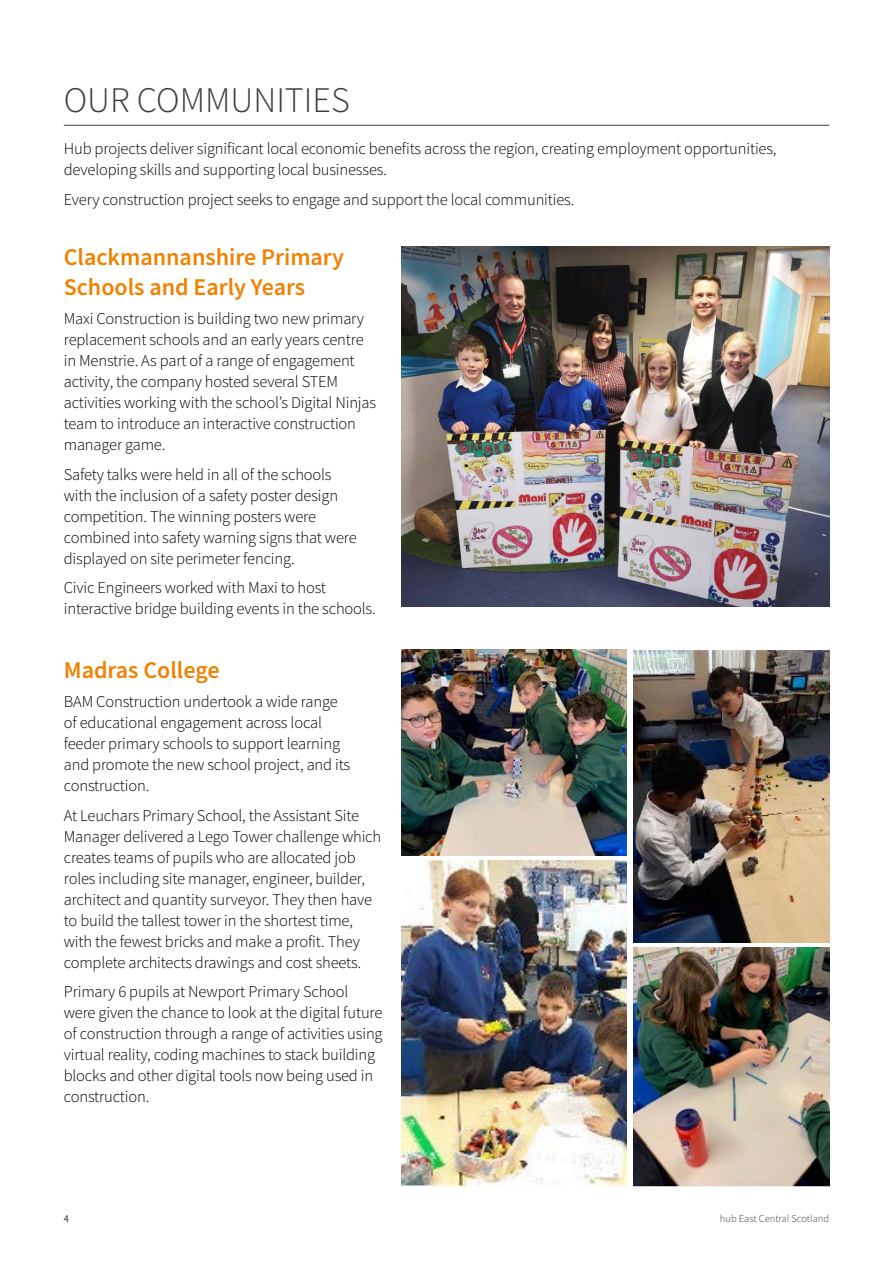
<style>
.page{position:relative;width:893px;height:1263px;background:#fff}
.page>*{position:absolute;margin:0;border:0;box-sizing:border-box;transform-origin:0 0}
.t1{font:300 36px "Source Sans Pro";color:#3c3c3b}
.t2{font:600 24px/30px "Source Sans Pro";color:#f08100}
.t3{font:300 16.5px/21px "Source Sans Pro";letter-spacing:-.01em;color:#000}
.t4{font:300 10.5px "Source Sans Pro";color:#3c3c3b}
.t5{font:10.5px "Source Sans Pro";color:#3c3c3b}
</style>
<div class="page">
<hr style="left:64px;top:125px;width:765px;height:1px;background:#3c3c3b">
<img style="left:401px;top:247px;width:428px;height:360px">
<img style="left:634px;top:948px;width:195px;height:238px">
<img style="left:401px;top:861px;width:225px;height:325px">
<img style="left:634px;top:649px;width:195px;height:294px">
<img style="left:401px;top:649px;width:225px;height:206px">
<h1 class="t1" style="left:64px;top:78px;width:287px">OUR COMMUNITIES</h1>
<p class="t3" style="left:64px;top:138px;width:714px">Hub projects deliver significant local economic benefits across the region, creating employment opportunities, developing skills and supporting local businesses.</p>
<p class="t3" style="left:64px;top:189px;width:512px">Every construction project seeks to engage and support the local communities.</p>
<h2 class="t2" style="left:64px;top:241px;width:282px">Clackmannanshire Primary<br>Schools and Early Years</h2>
<p class="t3" style="left:64px;top:308px;width:314px">Maxi Construction is building two new primary replacement schools and an early years centre in Menstrie. As part of a range of engagement activity, the company hosted several STEM activities working with the school’s Digital Ninjas team to introduce an interactive construction manager game.</p>
<p class="t3" style="left:64px;top:464px;width:294px">Safety talks were held in all of the schools with the inclusion of a safety poster design competition. The winning posters were combined into safety warning signs that were displayed on site perimeter fencing.</p>
<p class="t3" style="left:64px;top:577px;width:313px">Civic Engineers worked with Maxi to host interactive bridge building events in the schools.</p>
<h2 class="t2" style="left:64px;top:654px;width:157px">Madras College</h2>
<p class="t3" style="left:64px;top:691px;width:288px">BAM Construction undertook a wide range of educational engagement across local feeder primary schools to support learning and promote the new school project, and its construction.</p>
<p class="t3" style="left:64px;top:805px;width:319px">At Leuchars Primary School, the Assistant Site Manager delivered a Lego Tower challenge which creates teams of pupils who are allocated job roles including site manager, engineer, builder, architect and quantity surveyor. They then have to build the tallest tower in the shortest time, with the fewest bricks and make a profit. They complete architects drawings and cost sheets.</p>
<p class="t3" style="left:64px;top:981px;width:320px">Primary 6 pupils at Newport Primary School were given the chance to look at the digital future of construction through a range of activities using virtual reality, coding machines to stack building blocks and other digital tools now being used in construction.</p>
<p class="t5" style="left:64px;top:1212px;width:7px">4</p>
<p class="t4" style="left:720px;top:1212px;width:111px">hub East Central Scotland</p>
</div>
